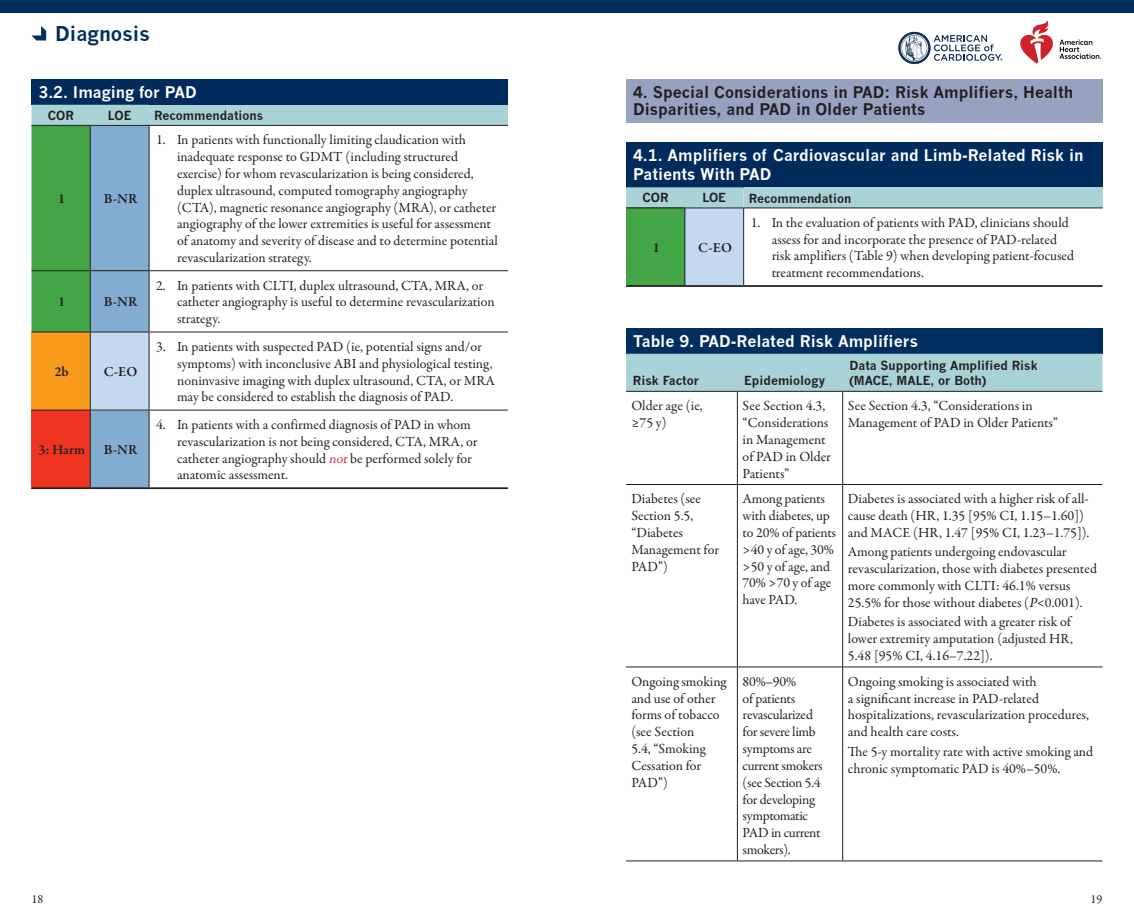
<style>
.page{position:relative;width:1134px;height:914px;background:#fff}
.page>*{position:absolute;margin:0;border:0;box-sizing:border-box;transform-origin:0 0}
.t1{font:700 19.95px "News Gothic";color:#002e5e}
.Table_Header{font:700 15.75px/19.2px "News Gothic";color:#fff}
.t2{font:700 15.75px/17.5px "News Gothic";color:#231f20}
.t3{font:14px/16.8px "Garamond Premr Pro";letter-spacing:-.005em;color:#231f20}
.t4{font:14px/16.8px "Garamond Premr Pro";letter-spacing:-.025em;color:#231f20}
.t5{font:600 14px "Garamond Premr Pro";color:#231f20}
.Table_column_head{font:700 12.25px/14.7px "News Gothic";color:#231f20}
.t6{font:12.25px "Garamond Premr Pro";color:#231f20}
.s1{font-style:italic;color:#d42944}
.s2{font-style:italic}
</style>
<div class="page">
<svg style="left:898px;top:32px;width:105px;height:32px"></svg>
<svg style="left:1020px;top:20px;width:81px;height:44px"></svg>
<div style="left:0;top:0;width:1134px;height:12px;background:#002e5e"></div>
<svg style="left:32px;top:26px;width:14px;height:15px"></svg>
<div style="left:32px;top:79px;width:476px;height:26px;background:#002b5c"></div>
<div style="left:149px;top:105px;width:359px;height:20px;background:#a9d3d6"></div>
<svg style="left:32px;top:105px;width:117px;height:382px;background:#6cab9a"></svg>
<div style="left:32px;top:332px;width:58px;height:78px;background:#f89a1c"></div>
<div style="left:90px;top:332px;width:59px;height:78px;background:#c3d9f0"></div>
<div style="left:32px;top:410px;width:58px;height:78px;background:#ef3522"></div>
<hr style="left:32px;top:125px;width:58px;height:1px;background:#231f20">
<hr style="left:90px;top:125px;width:59px;height:1px;background:#231f20">
<hr style="left:149px;top:125px;width:359px;height:1px;background:#231f20">
<hr style="left:90px;top:126px;width:1px;height:144px;background:#231f20">
<hr style="left:90px;top:271px;width:1px;height:61px;background:#231f20">
<hr style="left:90px;top:332px;width:1px;height:78px;background:#231f20">
<hr style="left:90px;top:410px;width:1px;height:77px;background:#231f20">
<hr style="left:149px;top:126px;width:1px;height:144px;background:#231f20">
<hr style="left:149px;top:271px;width:1px;height:61px;background:#231f20">
<hr style="left:149px;top:332px;width:1px;height:78px;background:#231f20">
<hr style="left:149px;top:410px;width:1px;height:77px;background:#231f20">
<hr style="left:32px;top:270px;width:58px;height:1px;background:#231f20">
<hr style="left:90px;top:270px;width:59px;height:1px;background:#231f20">
<hr style="left:149px;top:270px;width:359px;height:1px;background:#231f20">
<hr style="left:32px;top:332px;width:58px;height:1px;background:#231f20">
<hr style="left:90px;top:332px;width:59px;height:1px;background:#231f20">
<hr style="left:149px;top:332px;width:359px;height:1px;background:#231f20">
<hr style="left:32px;top:410px;width:58px;height:1px;background:#231f20">
<hr style="left:90px;top:410px;width:59px;height:1px;background:#231f20">
<hr style="left:149px;top:410px;width:359px;height:1px;background:#231f20">
<hr style="left:32px;top:487px;width:58px;height:2px;background:#231f20">
<hr style="left:90px;top:487px;width:59px;height:2px;background:#231f20">
<hr style="left:149px;top:487px;width:359px;height:2px;background:#231f20">
<div style="left:626px;top:142px;width:476px;height:45px;background:#002b5c"></div>
<svg style="left:626px;top:187px;width:118px;height:21px;background:#a2cbce"></svg>
<div style="left:744px;top:187px;width:358px;height:21px;background:#a9d3d6"></div>
<div style="left:626px;top:208px;width:59px;height:78px;background:#44a547"></div>
<div style="left:685px;top:208px;width:59px;height:78px;background:#c3d9f0"></div>
<hr style="left:626px;top:208px;width:59px;height:1px;background:#231f20">
<hr style="left:685px;top:208px;width:59px;height:1px;background:#231f20">
<hr style="left:744px;top:208px;width:358px;height:1px;background:#231f20">
<hr style="left:626px;top:285px;width:59px;height:2px;background:#231f20">
<hr style="left:685px;top:285px;width:59px;height:2px;background:#231f20">
<hr style="left:744px;top:285px;width:358px;height:2px;background:#231f20">
<hr style="left:685px;top:208px;width:1px;height:77px;background:#231f20">
<hr style="left:743px;top:208px;width:1px;height:77px;background:#231f20">
<div style="left:626px;top:79px;width:476px;height:43px;background:#96a2bf"></div>
<div style="left:626px;top:328px;width:476px;height:26px;background:#002e5e"></div>
<div style="left:626px;top:354px;width:476px;height:37px;background:#a8d2d6"></div>
<hr style="left:842px;top:391px;width:1px;height:93px;background:#231f20">
<hr style="left:842px;top:485px;width:1px;height:181px;background:#231f20">
<hr style="left:842px;top:667px;width:1px;height:193px;background:#231f20">
<hr style="left:737px;top:391px;width:1px;height:93px;background:#231f20">
<hr style="left:737px;top:485px;width:1px;height:181px;background:#231f20">
<hr style="left:737px;top:667px;width:1px;height:193px;background:#231f20">
<hr style="left:626px;top:484px;width:111px;height:1px;background:#231f20">
<hr style="left:737px;top:484px;width:106px;height:1px;background:#231f20">
<hr style="left:843px;top:484px;width:260px;height:1px;background:#231f20">
<hr style="left:626px;top:666px;width:111px;height:1px;background:#231f20">
<hr style="left:737px;top:666px;width:106px;height:1px;background:#231f20">
<hr style="left:843px;top:666px;width:260px;height:1px;background:#231f20">
<hr style="left:626px;top:860px;width:111px;height:1px;background:#231f20">
<hr style="left:737px;top:860px;width:106px;height:1px;background:#231f20">
<hr style="left:843px;top:860px;width:260px;height:1px;background:#231f20">
<hr style="left:626px;top:391px;width:111px;height:1px;background:#231f20">
<hr style="left:737px;top:391px;width:106px;height:1px;background:#231f20">
<hr style="left:843px;top:391px;width:260px;height:1px;background:#231f20">
<h1 class="t1" style="left:55px;top:22px;width:96px">Diagnosis</h1>
<p class="Table_Header" style="left:38px;top:82px;width:160px">3.2. Imaging for PAD</p>
<p class="Table_column_head" style="left:48px;top:108px;width:28px">COR</p>
<p class="Table_column_head" style="left:108px;top:108px;width:25px">LOE</p>
<p class="Table_column_head" style="left:154px;top:108px;width:111px">Recommendations</p>
<p class="t5" style="left:58px;top:190px;width:8px">1</p>
<p class="t5" style="left:104px;top:190px;width:35px">B-NR</p>
<p class="t5" style="left:58px;top:293px;width:8px">1</p>
<p class="t5" style="left:104px;top:293px;width:35px">B-NR</p>
<p class="t5" style="left:55px;top:363px;width:16px">2b</p>
<p class="t5" style="left:104px;top:363px;width:35px">C-EO</p>
<p class="t5" style="left:38px;top:441px;width:48px">3: Harm</p>
<p class="t5" style="left:104px;top:441px;width:35px">B-NR</p>
<p class="t3" style="left:177px;top:132px;width:322px;text-indent:-21px">1. In patients with functionally limiting claudication with inadequate response to GDMT (including structured exercise) for whom revascularization is being considered, duplex ultrasound, computed tomography angiography (CTA), magnetic resonance angiography (MRA), or catheter angiography of the lower extremities is useful for assessment of anatomy and severity of disease and to determine potential revascularization strategy.</p>
<p class="t3" style="left:177px;top:277px;width:319px;text-indent:-21px">2. In patients with CLTI, duplex ultrasound, CTA, MRA, or catheter angiography is useful to determine revascularization strategy.</p>
<p class="t3" style="left:177px;top:338px;width:319px;text-indent:-21px">3. In patients with suspected PAD (ie, potential signs and/or symptoms) with inconclusive ABI and physiological testing, noninvasive imaging with duplex ultrasound, CTA, or MRA may be considered to establish the diagnosis of PAD.</p>
<p class="t3" style="left:177px;top:416px;width:302px;text-indent:-21px">4. In patients with a confirmed diagnosis of PAD in whom revascularization is not being considered, CTA, MRA, or catheter angiography should <span class="s1">not</span>be performed solely for anatomic assessment.</p>
<p class="t2" style="left:633px;top:83px;width:442px">4. Special Considerations in PAD: Risk Amplifiers, Health<br>Disparities, and PAD in Older Patients</p>
<p class="Table_Header" style="left:633px;top:145px;width:452px">4.1. Amplifiers of Cardiovascular and Limb-Related Risk in<br>Patients With PAD</p>
<p class="Table_column_head" style="left:642px;top:190px;width:28px">COR</p>
<p class="Table_column_head" style="left:702px;top:190px;width:25px">LOE</p>
<p class="Table_column_head" style="left:749px;top:191px;width:104px">Recommendation</p>
<p class="t5" style="left:653px;top:239px;width:8px">1</p>
<p class="t5" style="left:698px;top:239px;width:35px">C-EO</p>
<p class="t3" style="left:772px;top:214px;width:304px;text-indent:-21px">1. In the evaluation of patients with PAD, clinicians should assess for and incorporate the presence of PAD-related risk amplifiers (Table 9) when developing patient-focused treatment recommendations.</p>
<p class="Table_Header" style="left:633px;top:331px;width:286px">Table 9. PAD-Related Risk Amplifiers</p>
<p class="Table_column_head" style="left:633px;top:372px;width:68px">Risk Factor</p>
<p class="Table_column_head" style="left:744px;top:372px;width:83px">Epidemiology</p>
<p class="Table_column_head" style="left:849px;top:358px;width:190px">Data Supporting Amplified Risk (MACE, MALE, or Both)</p>
<p class="t3" style="left:631px;top:398px;width:73px">Older age (ie, ≥75 y)</p>
<p class="t3" style="left:743px;top:398px;width:90px">See Section 4.3, “Considerations in Management of PAD in Older<br>Patients”</p>
<p class="t3" style="left:848px;top:398px;width:211px">See Section 4.3, “Considerations in<br>Management of PAD in Older Patients”</p>
<p class="t3" style="left:631px;top:491px;width:89px">Diabetes (see<br>Section 5.5, “Diabetes<br>Management for<br>PAD”)</p>
<p class="t3" style="left:743px;top:491px;width:95px">Among patients with diabetes, up to 20% of patients &gt;40 y of age, 30% &gt;50 y of age, and<br>70% &gt;70 y of age have PAD.</p>
<p class="t3" style="left:848px;top:491px;width:243px">Diabetes is associated with a higher risk of all&shy;cause death (HR, 1.35 [95% CI, 1.15–1.60]) and MACE (HR, 1.47 [95% CI, 1.23–1.75]).</p>
<p class="t3" style="left:848px;top:544px;width:251px">Among patients undergoing endovascular revascularization, those with diabetes presented more commonly with CLTI: 46.1% versus 25.5% for those without diabetes (<span class="s2">P</span>&lt;0.001).</p>
<p class="t3" style="left:848px;top:614px;width:227px">Diabetes is associated with a greater risk of lower extremity amputation (adjusted HR,<br>5.48 [95% CI, 4.16–7.22]).</p>
<p class="t3" style="left:631px;top:673px;width:97px">Ongoing smoking and use of other forms of tobacco (see Section<br>5.4, “Smoking<br>Cessation for<br>PAD”)</p>
<p class="t4" style="left:743px;top:673px;width:82px">80%–90%<br>of patients revascularized for severe limb symptoms are current smokers (see Section 5.4 for developing symptomatic<br>PAD in current smokers).</p>
<p class="t3" style="left:848px;top:673px;width:243px">Ongoing smoking is associated with<br>a significant increase in PAD-related hospitalizations, revascularization procedures, and health care costs.</p>
<p class="t3" style="left:848px;top:743px;width:247px">The 5-y mortality rate with active smoking and chronic symptomatic PAD is 40%–50%.</p>
<p class="t6" style="left:32px;top:891px;width:13px">18</p>
<p class="t6" style="left:1091px;top:891px;width:13px">19</p>
</div>
